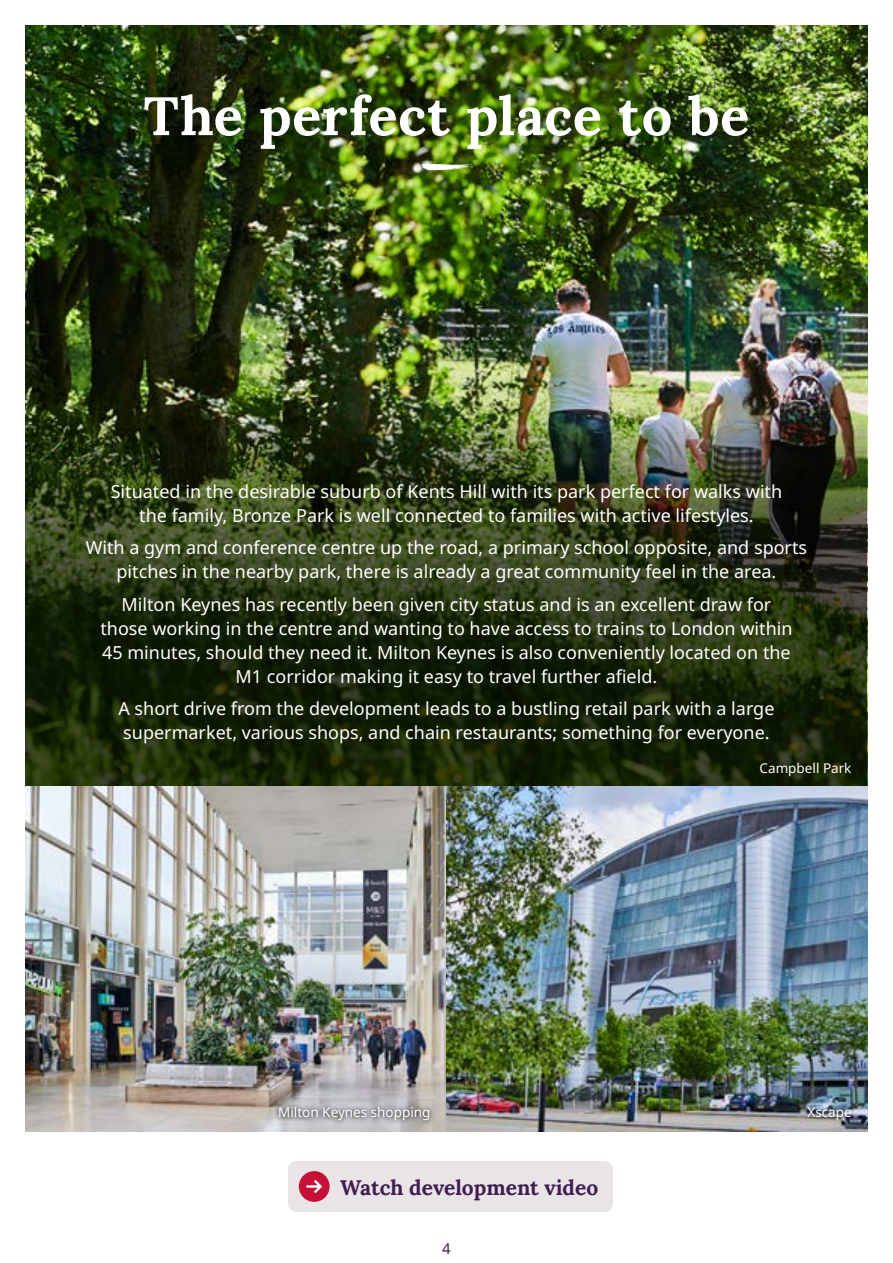
<style>
.page{position:relative;width:893px;height:1263px;background:#fff}
.page>*{position:absolute;margin:0;border:0;box-sizing:border-box;transform-origin:0 0}
.t1{font:700 54px "Lora";letter-spacing:.015em;color:#fff}
.t2{font:700 21px "Lora";color:#3e1e50}
.t3{font:18px/24px "Noto Sans";color:#fff;text-align:center}
.t4{font:15px "Noto Sans";color:#3e1e50}
.t5{font:13.5px "Noto Sans";color:#fff}
</style>
<div class="page">
<img style="left:26px;top:26px;width:841px;height:761px">
<img style="left:26px;top:787px;width:420px;height:344px">
<div style="left:757px;top:760px;width:97px;height:21px;background:#000;opacity:.41"></div>
<svg style="left:421px;top:164px;width:51px;height:6px"></svg>
<img style="left:446px;top:787px;width:421px;height:344px">
<div style="left:804px;top:1104px;width:51px;height:21px;background:#000;opacity:.41"></div>
<div style="left:275px;top:1102px;width:160px;height:24px;background:#000;opacity:.86"></div>
<div style="left:288px;top:1161px;width:325px;height:51px;background:#e9e4e6;border-radius:9px"></div>
<div style="left:299px;top:1171px;width:31px;height:31px;background:#c61037;border-radius:50%"></div>
<svg style="left:306px;top:1180px;width:16px;height:13px"></svg>
<h1 class="t1" style="left:144px;top:75px;width:607px">The perfect place to be</h1>
<p class="t3" style="left:111px;top:479px;width:673px">Situated in the desirable suburb of Kents Hill with its park perfect for walks with the family, Bronze Park is well connected to families with active lifestyles.</p>
<p class="t3" style="left:86px;top:536px;width:723px">With a gym and conference centre up the road, a primary school opposite, and sports pitches in the nearby park, there is already a great community feel in the area.</p>
<p class="t3" style="left:100px;top:592px;width:694px">Milton Keynes has recently been given city status and is an excellent draw for those working in the centre and wanting to have access to trains to London within 45 minutes, should they need it. Milton Keynes is also conveniently located on the M1 corridor making it easy to travel further afield.</p>
<p class="t3" style="left:118px;top:697px;width:658px;text-align:left">A short drive from the development leads to a bustling retail park with a large supermarket, various shops, and chain restaurants; something for everyone.</p>
<p class="t5" style="left:760px;top:759px;width:93px">Campbell Park</p>
<p class="t5" style="left:278px;top:1103px;width:154px">Milton Keynes shopping</p>
<p class="t5" style="left:807px;top:1103px;width:46px">Xscape</p>
<p class="t2" style="left:340px;top:1171px;width:260px">Watch development video</p>
<p class="t4" style="left:442px;top:1237px;width:10px">4</p>
</div>
